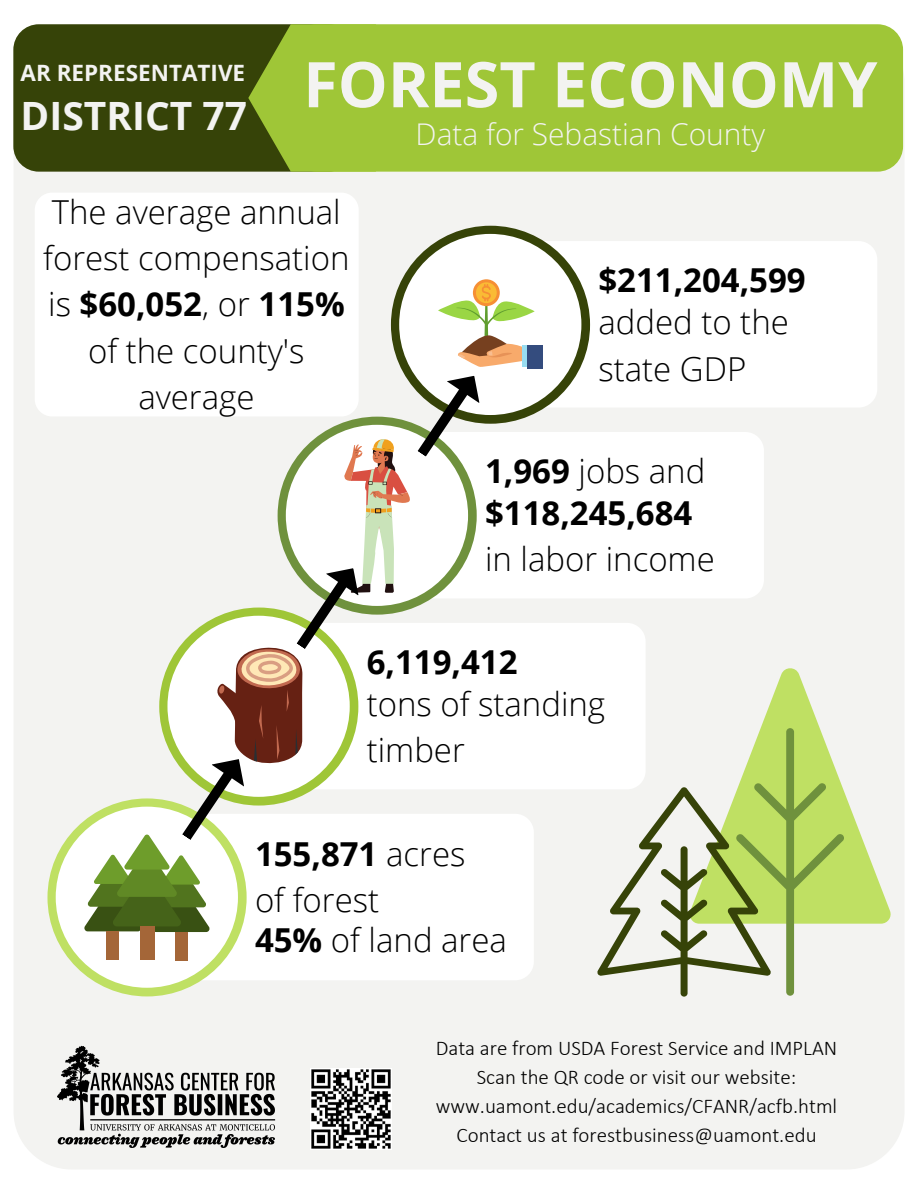
<style>
.page{position:relative;width:918px;height:1188px;background:#fff}
.page>*{position:absolute;margin:0;border:0;box-sizing:border-box;transform-origin:0 0}
.t1{font:700 63px "Open Sans";color:#f3f3f1}
.t2{font:700 39px "Open Sans";color:#f3f3f1}
.t3{font:300 33px/46.2px "Open Sans";color:#000;text-align:center}
.t4{font:700 33px "Open Sans";color:#000}
.t5{font:300 29.85px "Open Sans";color:#f3f3f1}
.t6{font:700 22.5px "Open Sans";color:#f3f3f1}
.t7{font:300 21px/29px "Calibri";color:#000;text-align:center}
.s1{font-weight:700}
.s2{font-weight:300}
</style>
<div class="page">
<div style="left:14px;top:24px;width:891px;height:1146px;background:#f3f3f1;border-radius:58px"></div>
<div style="left:13px;top:24px;width:341px;height:148px;background:#364308;border-radius:25px"></div>
<div style="left:291px;top:24px;width:612px;height:148px;background:#9fc637;border-radius:25px"></div>
<svg style="left:248px;top:24px;width:170px;height:148px"></svg>
<div style="left:490px;top:241px;width:387px;height:167px;background:#fff;border-radius:19px"></div>
<div style="left:391px;top:226px;width:199px;height:198px;background:#364308;border-radius:50%"></div>
<div style="left:399px;top:234px;width:182px;height:181px;background:#fff;border-radius:50%"></div>
<div style="left:527px;top:345px;width:15px;height:24px;background:#344c7e"></div>
<svg style="left:473px;top:279px;width:27px;height:27px"></svg>
<svg style="left:476px;top:282px;width:21px;height:21px"></svg>
<div style="left:259px;top:623px;width:387px;height:166px;background:#fff;border-radius:19px"></div>
<svg style="left:760px;top:668px;width:131px;height:256px"></svg>
<svg style="left:597px;top:728px;width:247px;height:268px"></svg>
<div style="left:35px;top:193px;width:324px;height:223px;background:#fff;border-radius:17px"></div>
<div style="left:377px;top:432px;width:387px;height:166px;background:#fff;border-radius:19px"></div>
<div style="left:147px;top:814px;width:387px;height:166px;background:#fff;border-radius:19px"></div>
<div style="left:47px;top:798px;width:200px;height:198px;background:#bfe063;border-radius:50%"></div>
<div style="left:56px;top:807px;width:182px;height:181px;background:#fff;border-radius:50%"></div>
<div style="left:107px;top:931px;width:12px;height:29px;background:#a46638"></div>
<div style="left:175px;top:932px;width:12px;height:28px;background:#a46638"></div>
<div style="left:140px;top:926px;width:15px;height:34px;background:#a46638"></div>
<svg style="left:83px;top:285px;width:452px;height:647px"></svg>
<img style="left:310px;top:1069px;width:81px;height:81px">
<img style="left:57px;top:1045px;width:219px;height:103px">
<p class="t6" style="left:21px;top:57px;width:226px">AR REPRESENTATIVE</p>
<p class="t2" style="left:21px;top:89px;width:228px">DISTRICT 77</p>
<p class="t1" style="left:303px;top:40px;width:576px">FOREST ECONOMY</p>
<p class="t5" style="left:416px;top:113px;width:351px">Data for Sebastian County</p>
<p class="t3" style="left:43px;top:188px;width:308px">The average annual forest compensation is <span class="s1">$60,052</span>, or <span class="s1">115% </span>of the county's average</p>
<p class="t4" style="left:598px;top:257px;width:209px">$211,204,599</p>
<p class="t3" style="left:598px;top:299px;width:192px">added to the</p>
<p class="t3" style="left:598px;top:345px;width:149px">state GDP</p>
<p class="t3" style="left:485px;top:447px;width:222px"><span class="s1">1,969</span> jobs and</p>
<p class="t4" style="left:485px;top:490px;width:209px">$118,245,684</p>
<p class="t3" style="left:485px;top:536px;width:231px">in labor income</p>
<p class="t4" style="left:367px;top:639px;width:152px">6,119,412</p>
<p class="t3" style="left:367px;top:680px;width:240px">tons of standing</p>
<p class="t3" style="left:367px;top:726px;width:100px">timber</p>
<p class="t4" style="left:255px;top:831px;width:212px">155,871 <span class="s2">acres</span></p>
<p class="t3" style="left:255px;top:876px;width:126px">of forest</p>
<p class="t3" style="left:255px;top:916px;width:253px"><span class="s1">45%</span> of land area</p>
<p class="t7" style="left:436px;top:1034px;width:403px">Data are from USDA Forest Service and IMPLAN Scan the QR code or visit our website: www.uamont.edu/academics/CFANR/acfb.html Contact us at forestbusiness@uamont.edu</p>
</div>
